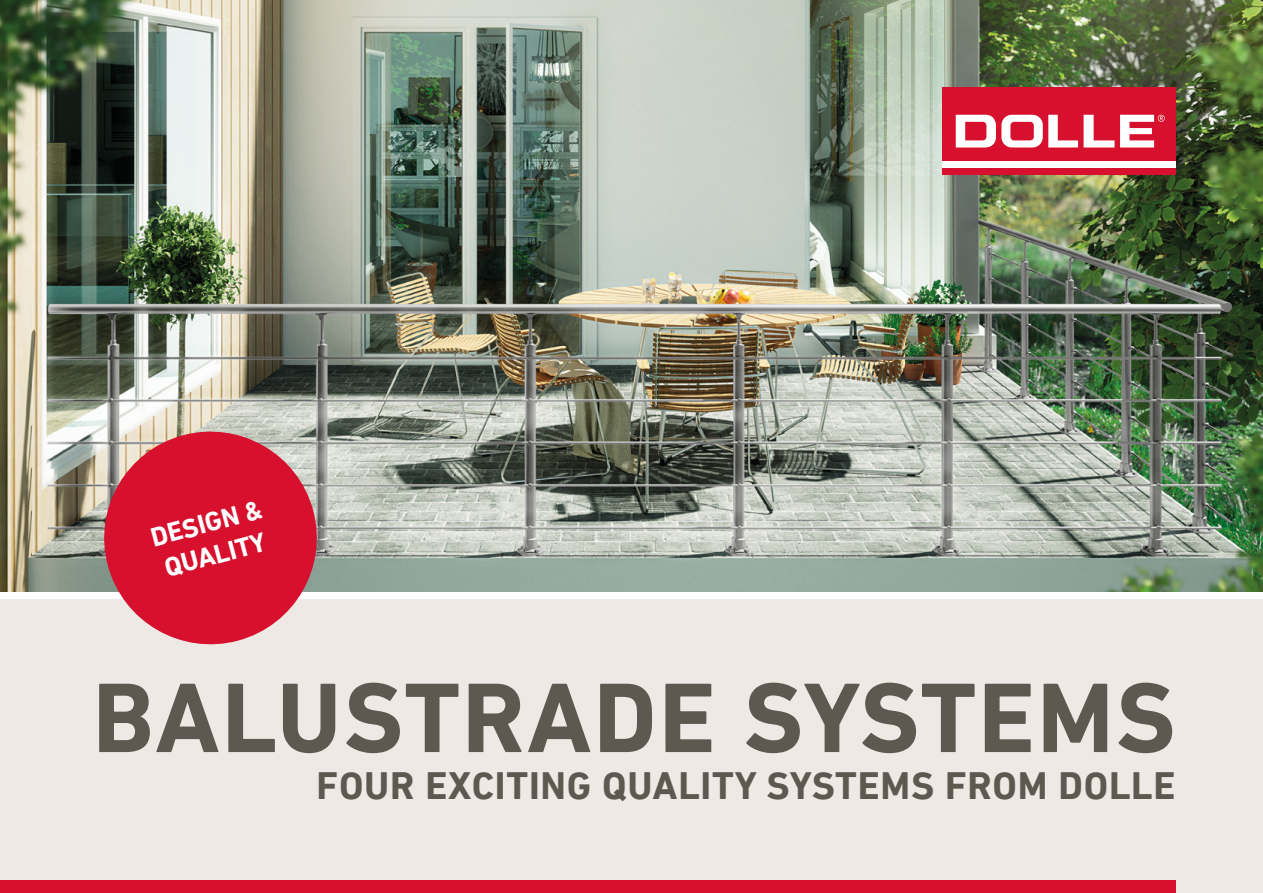
<style>
.page{position:relative;width:1263px;height:893px;background:#fff}
.page>*{position:absolute;margin:0;border:0;box-sizing:border-box;transform-origin:0 0}
.t1{font:700 100.5px "DIN Next LT Pro";letter-spacing:.02em;color:#5d5951}
.t2{font:700 39px "DIN Next LT Pro";letter-spacing:.02em;color:#5d5951}
.t3{font:700 27px/32.4px "DIN Next LT Pro";color:#fff}
</style>
<div class="page">
<div style="left:0;top:599px;width:1263px;height:294px;background:#eee9e5"></div>
<img style="left:0;top:0;width:1263px;height:592px">
<svg style="left:93px;top:420px;width:235px;height:225px;background:#d34d5e"></svg>
<div style="left:942px;top:87px;width:233px;height:88px;background:#d7102d"></div>
<div style="left:942px;top:162px;width:233px;height:6px;background:#fff"></div>
<svg style="left:956px;top:115px;width:209px;height:32px"></svg>
<div style="left:0;top:880px;width:1175px;height:13px;background:#d7102d"></div>
<p class="t3" style="left:147px;top:522px;width:116px;rotate:-15deg">DESIGN &amp;<br>QUALITY</p>
<h1 class="t1" style="left:93px;top:659px;width:1084px">BALUSTRADE SYSTEMS</h1>
<p class="t2" style="left:316px;top:763px;width:860px">FOUR EXCITING QUALITY SYSTEMS FROM DOLLE</p>
</div>
